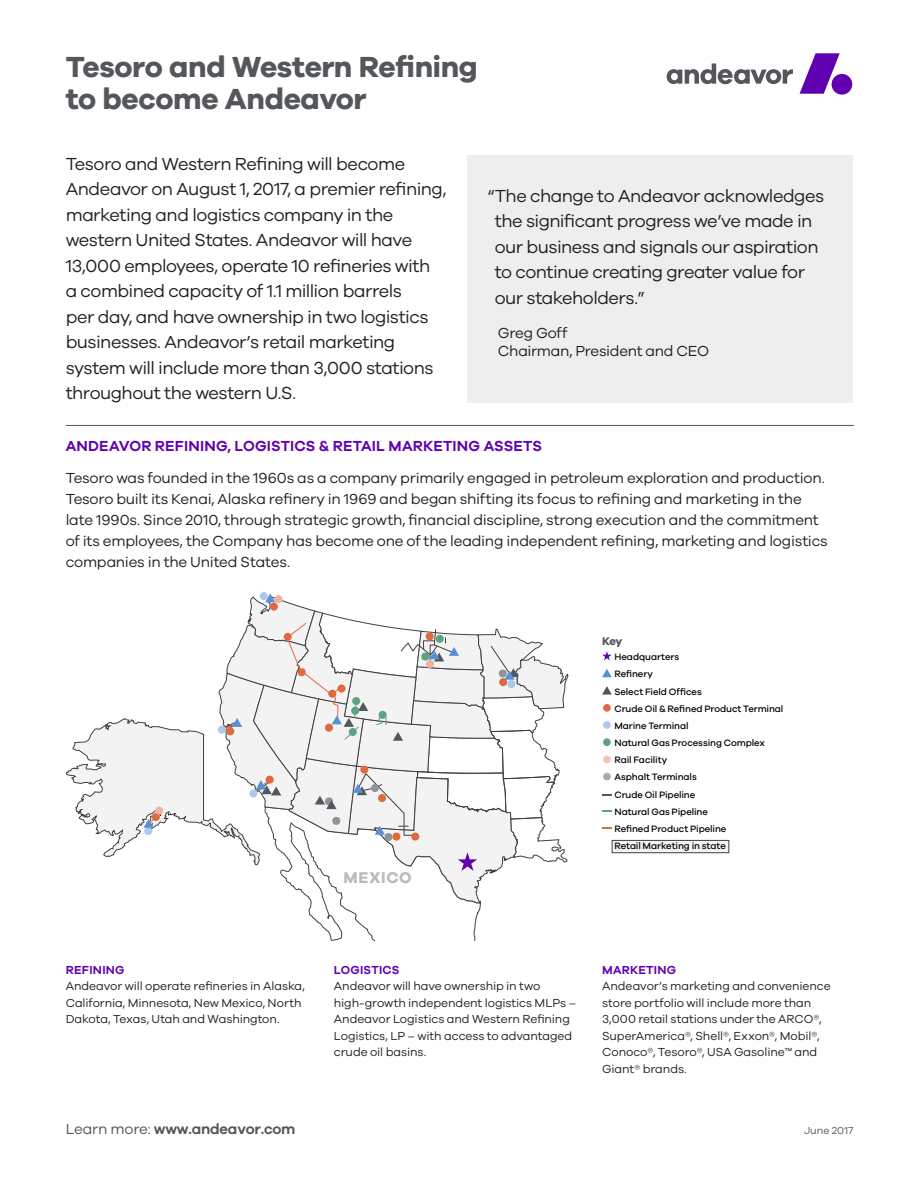
<style>
.page{position:relative;width:918px;height:1188px;background:#fff}
.page>*{position:absolute;margin:0;border:0;box-sizing:border-box;transform-origin:0 0}
.t1{font:700 30px/31.5px "Galano Grotesque";letter-spacing:-.015em;color:#53565a}
.t2{font:18px/25.5px "Galano Grotesque";letter-spacing:-.03em;color:#231f20}
.t3{font:700 16.05px "Galano Grotesque";letter-spacing:.045em;color:#babbbd}
.t4{font:15px/21px "Galano Grotesque";letter-spacing:-.015em;color:#231f20}
.t5{font:600 15px "Galano Grotesque";letter-spacing:.01em;color:#6100b0}
.t6{font:600 15px "Galano Grotesque";letter-spacing:-.015em;color:#53565a}
.t7{font:12px/16.5px "Galano Grotesque";letter-spacing:-.005em;color:#231f20}
.t8{font:600 12px "Galano Grotesque";letter-spacing:.02em;color:#6100b0}
.t9{font:700 11.4px "Galano Grotesque";color:#53565a}
.t10{font:10.5px "Galano Grotesque";letter-spacing:.005em;color:#53565a}
.t11{font:500 9.6px/17.2px "Galano Grotesque";letter-spacing:-.01em;color:#000}
.s1{font-weight:400}
</style>
<div class="page">
<svg style="left:800px;top:53px;width:52px;height:42px"></svg>
<svg style="left:667px;top:63px;width:126px;height:21px"></svg>
<div style="left:467px;top:156px;width:385px;height:247px;background:#eee"></div>
<hr style="left:66px;top:425px;width:788px;height:1px;background:#53565a">
<svg style="left:308px;top:903px;width:173px;height:38px"></svg>
<svg style="left:66px;top:594px;width:503px;height:309px"></svg>
<div style="left:612px;top:840px;width:117px;height:13px;background:#f3f3f4"></div>
<div style="left:612px;top:840px;width:117px;height:13px;border:1px solid #404042"></div>
<svg style="left:602px;top:686px;width:10px;height:9px"></svg>
<svg style="left:602px;top:669px;width:10px;height:8px"></svg>
<svg style="left:602px;top:651px;width:10px;height:9px"></svg>
<div style="left:603px;top:721px;width:8px;height:8px;background:#acc8eb;border-radius:50%"></div>
<div style="left:603px;top:738px;width:8px;height:8px;background:#5ea380;border-radius:50%"></div>
<div style="left:603px;top:756px;width:8px;height:7px;background:#f3c3b3;border-radius:50%"></div>
<svg style="left:602px;top:794px;width:10px;height:2px"></svg>
<div style="left:603px;top:704px;width:8px;height:8px;background:#e06940;border-radius:50%"></div>
<svg style="left:603px;top:772px;width:8px;height:9px"></svg>
<p class="t1" style="left:66px;top:50px;width:414px">Tesoro and Western Refining to become Andeavor</p>
<p class="t2" style="left:66px;top:150px;width:382px">Tesoro and Western Refining will become Andeavor on August 1, 2017, a premier refining, marketing and logistics company in the western United States. Andeavor will have 13,000 employees, operate 10 refineries with<br>a combined capacity of 1.1 million barrels<br>per day, and have ownership in two logistics businesses. Andeavor’s retail marketing system will include more than 3,000 stations throughout the western U.S.</p>
<p class="t2" style="left:495px;top:182px;width:331px;text-indent:-7px">“The change to Andeavor acknowledges the significant progress we’ve made in our business and signals our aspiration to continue creating greater value for our stakeholders.”</p>
<p class="t4" style="left:498px;top:322px;width:71px">Greg Goff</p>
<p class="t4" style="left:498px;top:340px;width:213px">Chairman, President and CEO</p>
<p class="t5" style="left:66px;top:437px;width:478px">ANDEAVOR REFINING, LOGISTICS &amp; RETAIL MARKETING ASSETS</p>
<p class="t4" style="left:66px;top:467px;width:764px">Tesoro was founded in the 1960s as a company primarily engaged in petroleum exploration and production.<br>Tesoro built its Kenai, Alaska refinery in 1969 and began shifting its focus to refining and marketing in the late 1990s. Since 2010, through strategic growth, financial discipline, strong execution and the commitment of its employees, the Company has become one of the leading independent refining, marketing and logistics companies in the United States.</p>
<p class="t9" style="left:602px;top:634px;width:22px">Key</p>
<p class="t3" style="left:343px;top:868px;width:70px">MEXICO</p>
<p class="t11" style="left:614px;top:648px;width:171px">Headquarters<br>Refinery<br>Select Field Offices<br>Crude Oil &amp; Refined Product Terminal<br>Marine Terminal<br>Natural Gas Processing Complex<br>Rail Facility<br>Asphalt Terminals<br>Crude Oil Pipeline<br>Natural Gas Pipeline<br>Refined Product Pipeline<br>Retail Marketing in state</p>
<p class="t8" style="left:66px;top:962px;width:60px">REFINING</p>
<p class="t7" style="left:66px;top:977px;width:241px">Andeavor will operate refineries in Alaska,<br>California, Minnesota, New Mexico, North<br>Dakota, Texas, Utah and Washington.</p>
<p class="t6" style="left:66px;top:1120px;width:231px"><span class="s1">Learn more:</span> www.andeavor.com</p>
<p class="t8" style="left:334px;top:962px;width:67px">LOGISTICS</p>
<p class="t7" style="left:334px;top:977px;width:244px">Andeavor will have ownership in two high-growth independent logistics MLPs – Andeavor Logistics and Western Refining Logistics, LP – with access to advantaged crude oil basins.</p>
<p class="t8" style="left:602px;top:962px;width:76px">MARKETING</p>
<p class="t7" style="left:602px;top:977px;width:230px">Andeavor’s marketing and convenience store portfolio will include more than 3,000 retail stations under the ARCO®, SuperAmerica®, Shell®, Exxon®, Mobil®, Conoco®, Tesoro®, USA Gasoline™ and Giant® brands.</p>
<p class="t10" style="left:804px;top:1124px;width:51px">June 2017</p>
</div>
